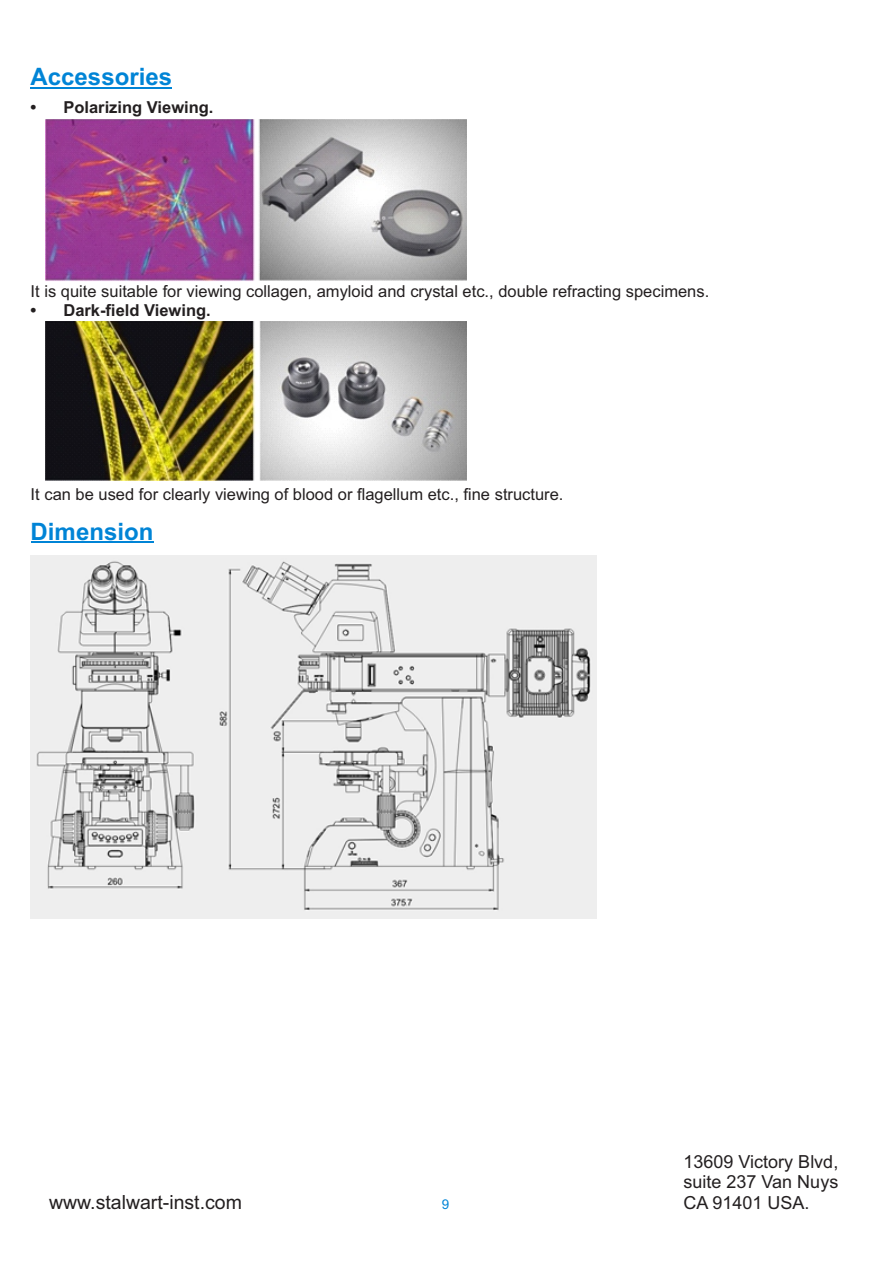
<style>
.page{position:relative;width:893px;height:1263px;background:#fff}
.page>*{position:absolute;margin:0;border:0;box-sizing:border-box;transform-origin:0 0}
.t1{font:700 24px "Arial";color:#0084d6}
.t2{font:19.5px "Arial";color:#231f20}
.t3{font:18px/20.1px "Arial";color:#231f20;text-align:justify}
.t4{font:16.5px "Arial";color:#231f20}
.t5{font:700 16.5px "Arial";color:#231f20}
.t6{font:13.5px "Arial";color:#0084d6}
</style>
<div class="page">
<img style="left:45px;top:120px;width:421px;height:161px">
<img style="left:45px;top:321px;width:421px;height:160px">
<hr style="left:31px;top:88px;width:141px;height:1px;background:#0084d6">
<hr style="left:31px;top:542px;width:122px;height:1px;background:#0084d6">
<img style="left:31px;top:555px;width:566px;height:364px">
<h1 class="t1" style="left:31px;top:68px;width:143px">Accessories</h1>
<p class="t5" style="left:31px;top:101px;width:184px">• Polarizing Viewing.</p>
<p class="t4" style="left:31px;top:285px;width:680px">It is quite suitable for viewing collagen, amyloid and crystal etc., double refracting specimens.</p>
<p class="t5" style="left:31px;top:304px;width:182px">• Dark-field Viewing.</p>
<p class="t4" style="left:31px;top:488px;width:534px">It can be used for clearly viewing of blood or flagellum etc., fine structure.</p>
<h1 class="t1" style="left:31px;top:522px;width:124px">Dimension</h1>
<p class="t2" style="left:49px;top:1194px;width:194px">www.stalwart-inst.com</p>
<p class="t6" style="left:442px;top:1199px;width:9px">9</p>
<p class="t3" style="left:684px;top:1153px;width:156px">13609 Victory Blvd, suite 237 Van Nuys CA 91401 USA.</p>
</div>
